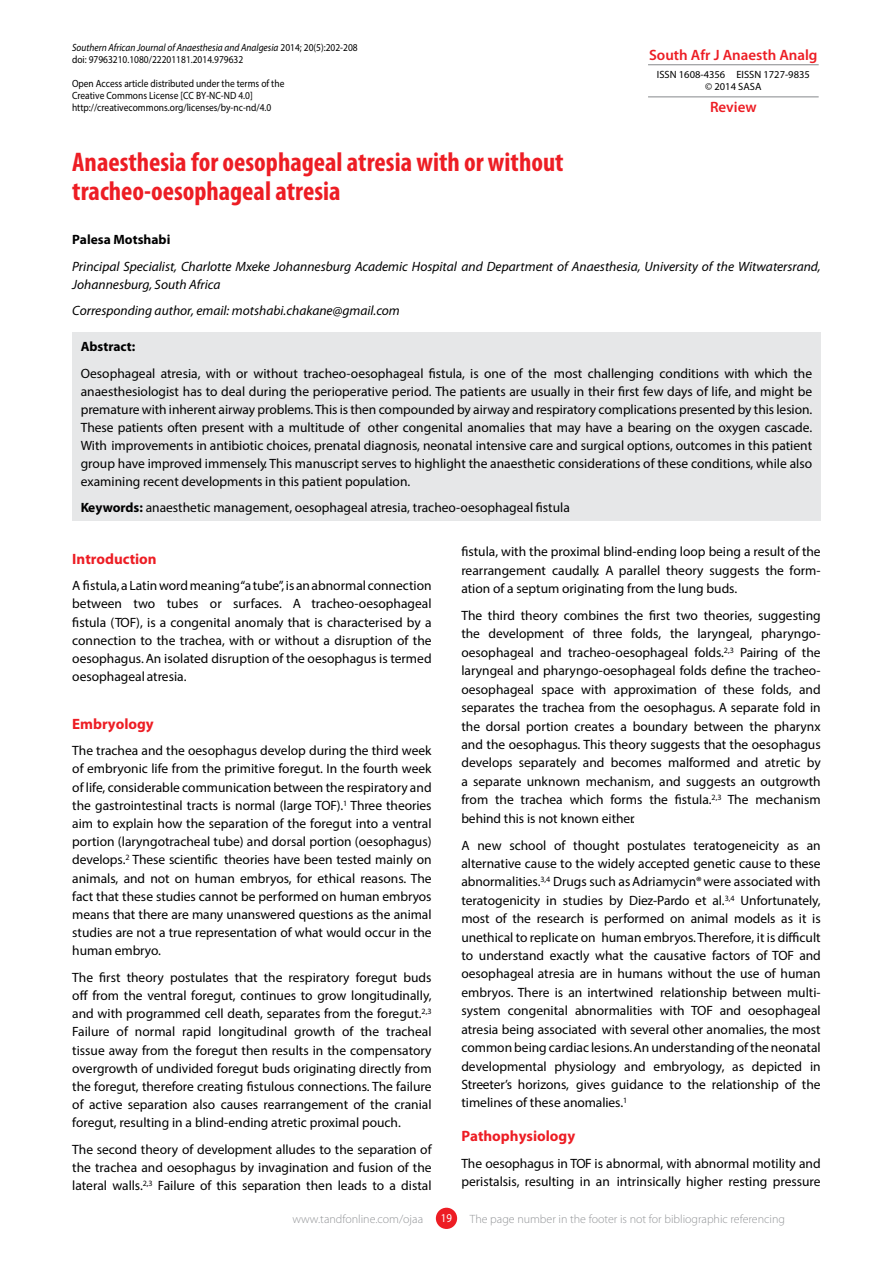
<style>
.page{position:relative;width:893px;height:1263px;background:#fff}
.page>*{position:absolute;margin:0;border:0;box-sizing:border-box;transform-origin:0 0}
.t1{font:700 condensed 27px/28.5px "Myriad Pro";color:#ed1d24}
.t2{font:700 15px "Myriad Pro";color:#ed1d24}
.t3{font:600 15px "Myriad Pro";color:#ed1d24}
.t4{font:13.5px/18.5px "Myriad Pro";color:#000;text-align:justify}
.t5{font:italic 13.5px/18px "Myriad Pro";color:#000}
.t6{font:700 13.5px "Myriad Pro";color:#000}
.t7{font:300 12px "Myriad Pro";color:#939598}
.t8{font:12px "Myriad Pro";color:#fff;scale:.9 1}
.t9{font:10.5px/12px "Myriad Pro";color:#000;scale:.9 1}
.t10{font:10.5px/12px "Myriad Pro";color:#000;text-align:center}
.s1{font-style:italic}
.s2{font-weight:700}
</style>
<div class="page">
<div style="left:436px;top:1208px;width:21px;height:21px;background:#ed1d24;border-radius:50%"></div>
<div style="left:72px;top:332px;width:749px;height:189px;background:#e6e7e8"></div>
<hr style="left:648px;top:64px;width:171px;height:1px;background:#939598">
<hr style="left:648px;top:96px;width:171px;height:1px;background:#939598">
<p class="t9" style="left:72px;top:41px;width:319px"><span class="s1">Southern African Journal of Anaesthesia and Analgesia</span> 2014; 20(5):202-208 doi: 97963210.1080/22201181.2014.979632</p>
<p class="t9" style="left:72px;top:77px;width:237px">Open Access article distributed under the terms of the<br>Creative Commons License [CC BY-NC-ND 4.0] http://creativecommons.org/licenses/by-nc-nd/4.0</p>
<h1 class="t1" style="left:72px;top:148px;width:493px">Anaesthesia for oesophageal atresia with or without tracheo-oesophageal atresia</h1>
<p class="t6" style="left:72px;top:232px;width:100px">Palesa Motshabi</p>
<p class="t5" style="left:72px;top:257px;width:750px">Principal Specialist, Charlotte Mxeke Johannesburg Academic Hospital and Department of Anaesthesia, University of the Witwatersrand,<br>Johannesburg, South Africa</p>
<p class="t5" style="left:72px;top:302px;width:329px">Corresponding author, email: motshabi.chakane@gmail.com</p>
<p class="t6" style="left:81px;top:339px;width:56px">Abstract:</p>
<p class="t4" style="left:81px;top:364px;width:733px;line-height:18px">Oesophageal atresia, with or without tracheo-oesophageal fistula, is one of the most challenging conditions with which the anaesthesiologist has to deal during the perioperative period. The patients are usually in their first few days of life, and might be premature with inherent airway problems. This is then compounded by airway and respiratory complications presented by this lesion.<br>These patients often present with a multitude of other congenital anomalies that may have a bearing on the oxygen cascade.<br>With improvements in antibiotic choices, prenatal diagnosis, neonatal intensive care and surgical options, outcomes in this patient group have improved immensely. This manuscript serves to highlight the anaesthetic considerations of these conditions, while also examining recent developments in this patient population.</p>
<p class="t4" style="left:81px;top:498px;width:491px"><span class="s2">Keywords:</span> anaesthetic management, oesophageal atresia, tracheo-oesophageal fistula</p>
<p class="t3" style="left:649px;top:47px;width:170px">South Afr J Anaesth Analg</p>
<p class="t10" style="left:657px;top:68px;width:154px">ISSN 1608-4356 EISSN 1727-9835 © 2014 SASA</p>
<p class="t3" style="left:710px;top:99px;width:48px">Review</p>
<p class="t2" style="left:72px;top:550px;width:86px">Introduction</p>
<p class="t4" style="left:72px;top:576px;width:361px">A fistula, a Latin word meaning “a tube”, is an abnormal connection between two tubes or surfaces. A tracheo-oesophageal fistula (TOF), is a congenital anomaly that is characterised by a connection to the trachea, with or without a disruption of the oesophagus. An isolated disruption of the oesophagus is termed oesophageal atresia.</p>
<p class="t2" style="left:72px;top:715px;width:83px">Embryology</p>
<p class="t4" style="left:72px;top:741px;width:361px">The trachea and the oesophagus develop during the third week of embryonic life from the primitive foregut. In the fourth week of life, considerable communication between the respiratory and the gastrointestinal tracts is normal (large TOF).<sup>1</sup> Three theories aim to explain how the separation of the foregut into a ventral portion (laryngotracheal tube) and dorsal portion (oesophagus) develops.<sup>2</sup> These scientific theories have been tested mainly on animals, and not on human embryos, for ethical reasons. The fact that these studies cannot be performed on human embryos means that there are many unanswered questions as the animal studies are not a true representation of what would occur in the human embryo.</p>
<p class="t4" style="left:72px;top:968px;width:361px">The first theory postulates that the respiratory foregut buds off from the ventral foregut, continues to grow longitudinally, and with programmed cell death, separates from the foregut.<sup>2,3<br></sup>Failure of normal rapid longitudinal growth of the tracheal tissue away from the foregut then results in the compensatory overgrowth of undivided foregut buds originating directly from the foregut, therefore creating fistulous connections. The failure of active separation also causes rearrangement of the cranial foregut, resulting in a blind-ending atretic proximal pouch.</p>
<p class="t4" style="left:72px;top:1140px;width:361px">The second theory of development alludes to the separation of the trachea and oesophagus by invagination and fusion of the lateral walls.<sup>2,3</sup> Failure of this separation then leads to a distal</p>
<p class="t4" style="left:461px;top:542px;width:361px">fistula, with the proximal blind-ending loop being a result of the rearrangement caudally. A parallel theory suggests the form&shy;ation of a septum originating from the lung buds.</p>
<p class="t4" style="left:461px;top:606px;width:361px">The third theory combines the first two theories, suggesting the development of three folds, the laryngeal, pharyngo&shy;oesophageal and tracheo-oesophageal folds.<sup>2,3</sup> Pairing of the laryngeal and pharyngo-oesophageal folds define the tracheo&shy;oesophageal space with approximation of these folds, and separates the trachea from the oesophagus. A separate fold in the dorsal portion creates a boundary between the pharynx and the oesophagus. This theory suggests that the oesophagus develops separately and becomes malformed and atretic by a separate unknown mechanism, and suggests an outgrowth from the trachea which forms the fistula.<sup>2,3</sup> The mechanism behind this is not known either.</p>
<p class="t4" style="left:461px;top:835px;width:361px">A new school of thought postulates teratogeneicity as an alternative cause to the widely accepted genetic cause to these abnormalities.<sup>3,4</sup> Drugs such as Adriamycin®were associated with teratogenicity in studies by Diez-Pardo et al.<sup>3,4</sup> Unfortunately, most of the research is performed on animal models as it is unethical to replicate on human embryos. Therefore, it is difficult to understand exactly what the causative factors of TOF and oesophageal atresia are in humans without the use of human embryos. There is an intertwined relationship between multi&shy;system congenital abnormalities with TOF and oesophageal atresia being associated with several other anomalies, the most common being cardiac lesions. An understanding of the neonatal developmental physiology and embryology, as depicted in Streeter’s horizons, gives guidance to the relationship of the timelines of these anomalies.<sup>1</sup></p>
<p class="t2" style="left:461px;top:1127px;width:115px">Pathophysiology</p>
<p class="t4" style="left:461px;top:1154px;width:361px">The oesophagus in TOF is abnormal, with abnormal motility and peristalsis, resulting in an intrinsically higher resting pressure</p>
<p class="t7" style="left:292px;top:1213px;width:132px">www.tandfonline.com/ojaa</p>
<p class="t8" style="left:441px;top:1211px;width:14px">19</p>
<p class="t7" style="left:470px;top:1213px;width:317px">The page number in the footer is not for bibliographic referencing</p>
</div>
